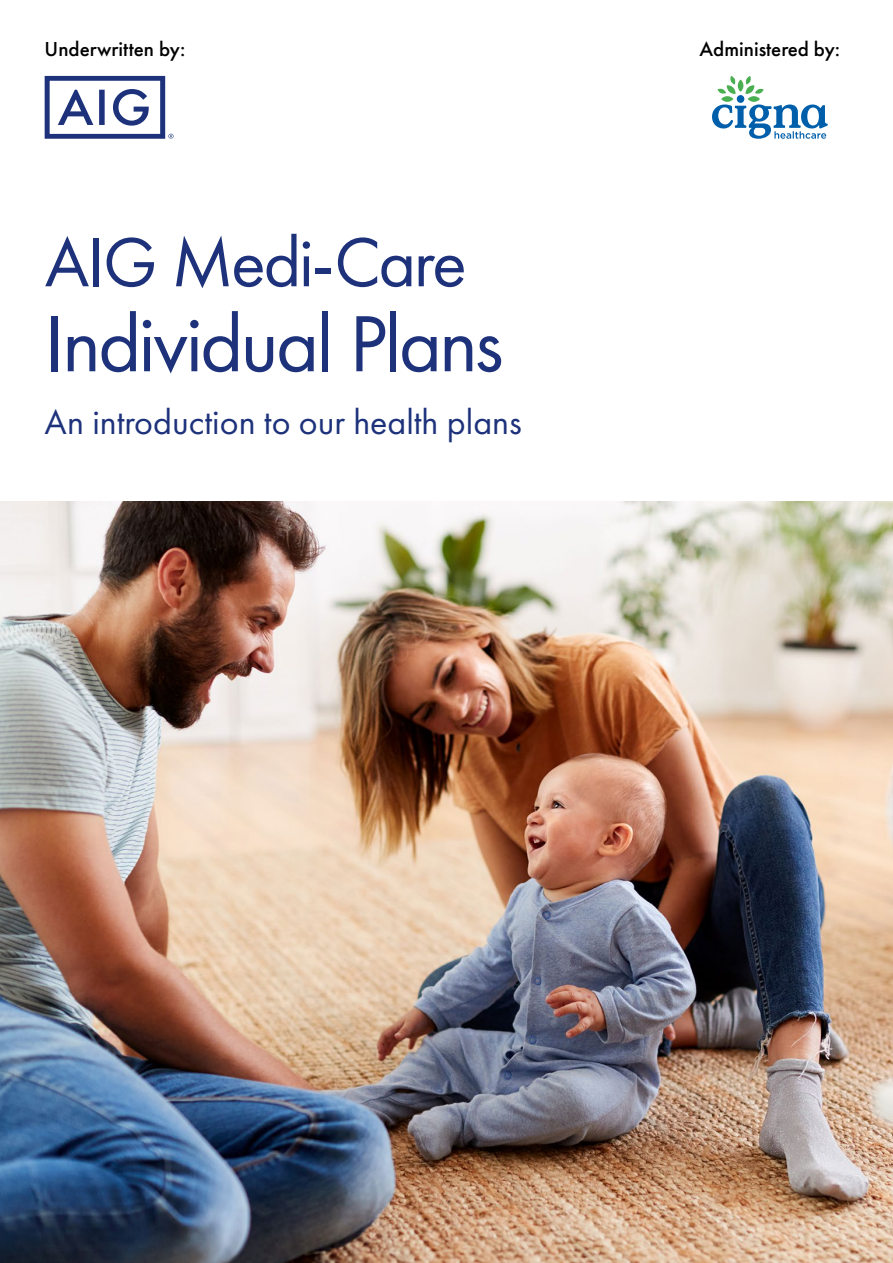
<style>
.page{position:relative;width:893px;height:1263px;background:#fff}
.page>*{position:absolute;margin:0;border:0;box-sizing:border-box;transform-origin:0 0}
.t1{font:82.5px "Futura PT";letter-spacing:-.035em;color:#1d327b}
.t2{font:72px "Futura PT";letter-spacing:-.035em;color:#1d327b}
.t3{font:36px "Futura PT";color:#1d327b}
.t4{font:500 21px "Futura PT";color:#000}
</style>
<div class="page">
<img style="left:0;top:502px;width:893px;height:761px">
<svg style="left:45px;top:76px;width:128px;height:63px"></svg>
<svg style="left:712px;top:76px;width:116px;height:63px"></svg>
<p class="t4" style="left:45px;top:36px;width:142px">Underwritten by:</p>
<p class="t4" style="left:699px;top:36px;width:142px">Administered by:</p>
<h2 class="t2" style="left:45px;top:220px;width:424px">AIG Medi-Care</h2>
<h1 class="t1" style="left:45px;top:295px;width:460px">Individual Plans</h1>
<p class="t3" style="left:45px;top:401px;width:479px">An introduction to our health plans</p>
</div>
